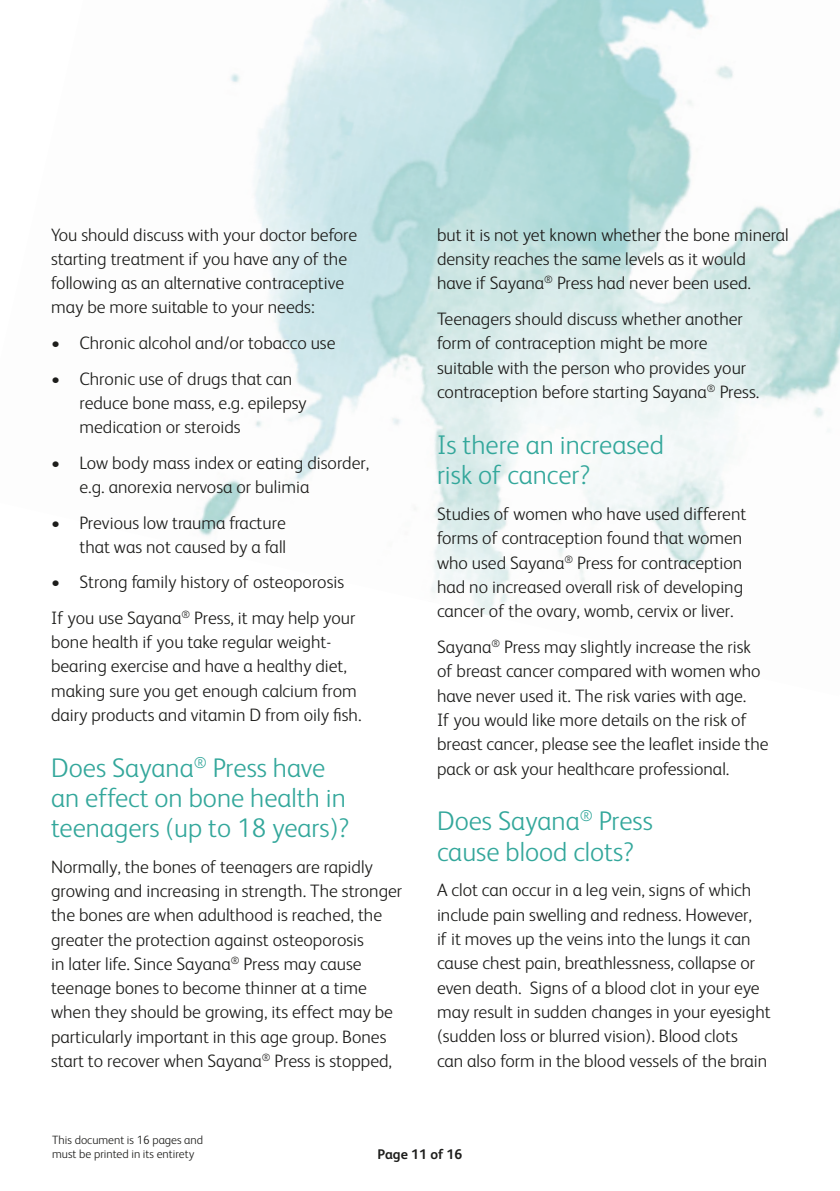
<style>
.page{position:relative;width:840px;height:1191px;background:#fff}
.page>*{position:absolute;margin:0;border:0;box-sizing:border-box;transform-origin:0 0}
.t1{font:300 27px/30.2px "FS Albert";color:#33a79b}
.t2{font:300 18px/24.4px "FS Albert";color:#1d1d1b}
.t3{font:700 14px "FS Albert";color:#1d1d1b}
.t4{font:300 12px/14.4px "FS Albert";color:#1d1d1b}
</style>
<div class="page">
<img style="left:198px;top:0;width:641px;height:615px">
<p class="t2" style="left:51px;top:222px;width:307px">You should discuss with your doctor before starting treatment if you have any of the following as an alternative contraceptive may be more suitable to your needs:</p>
<p class="t2" style="left:51px;top:330px;width:286px">• Chronic alcohol and/or tobacco use</p>
<p class="t2" style="left:79px;top:365px;width:228px;text-indent:-28px">• Chronic use of drugs that can reduce bone mass, e.g. epilepsy medication or steroids</p>
<p class="t2" style="left:79px;top:449px;width:291px;text-indent:-28px">• Low body mass index or eating disorder, e.g. anorexia nervosa or bulimia</p>
<p class="t2" style="left:51px;top:509px;width:236px;text-align:right">• Previous low trauma fracture that was not caused by a fall</p>
<p class="t2" style="left:51px;top:563px;width:306px;line-height:35.6px">• Strong family history of osteoporosis<br>If you use Sayana<sup>®</sup> Press, it may help your</p>
<p class="t2" style="left:51px;top:629px;width:312px">bone health if you take regular weight&shy;bearing exercise and have a healthy diet, making sure you get enough calcium from dairy products and vitamin D from oily fish.</p>
<h1 class="t1" style="left:51px;top:751px;width:300px">Does Sayana<sup>®</sup> Press have an effect on bone health in teenagers (up to 18 years)?</h1>
<p class="t2" style="left:51px;top:853px;width:352px">Normally, the bones of teenagers are rapidly growing and increasing in strength. The stronger the bones are when adulthood is reached, the greater the protection against osteoporosis<br>in later life. Since Sayana<sup>®</sup> Press may cause teenage bones to become thinner at a time when they should be growing, its effect may be particularly important in this age group. Bones start to recover when Sayana<sup>®</sup> Press is stopped,</p>
<p class="t2" style="left:437px;top:221px;width:353px">but it is not yet known whether the bone mineral density reaches the same levels as it would<br>have if Sayana<sup>®</sup> Press had never been used.</p>
<p class="t2" style="left:437px;top:306px;width:323px">Teenagers should discuss whether another form of contraception might be more suitable with the person who provides your contraception before starting Sayana<sup>®</sup> Press.</p>
<h1 class="t1" style="left:437px;top:428px;width:228px">Is there an increased risk of cancer?</h1>
<p class="t2" style="left:437px;top:501px;width:311px">Studies of women who have used different forms of contraception found that women who used Sayana<sup>®</sup> Press for contraception had no increased overall risk of developing cancer of the ovary, womb, cervix or liver.</p>
<p class="t2" style="left:437px;top:633px;width:333px">Sayana<sup>®</sup> Press may slightly increase the risk of breast cancer compared with women who have never used it. The risk varies with age.<br>If you would like more details on the risk of breast cancer, please see the leaflet inside the pack or ask your healthcare professional.</p>
<h1 class="t1" style="left:437px;top:804px;width:217px">Does Sayana<sup>®</sup> Press cause blood clots?</h1>
<p class="t2" style="left:437px;top:877px;width:335px">A clot can occur in a leg vein, signs of which include pain swelling and redness. However,<br>if it moves up the veins into the lungs it can cause chest pain, breathlessness, collapse or even death. Signs of a blood clot in your eye may result in sudden changes in your eyesight (sudden loss or blurred vision). Blood clots<br>can also form in the blood vessels of the brain</p>
<p class="t4" style="left:52px;top:1131px;width:152px">This document is 16 pages and must be printed in its entirety</p>
<p class="t3" style="left:377px;top:1144px;width:86px">Page 11 of 16</p>
</div>
